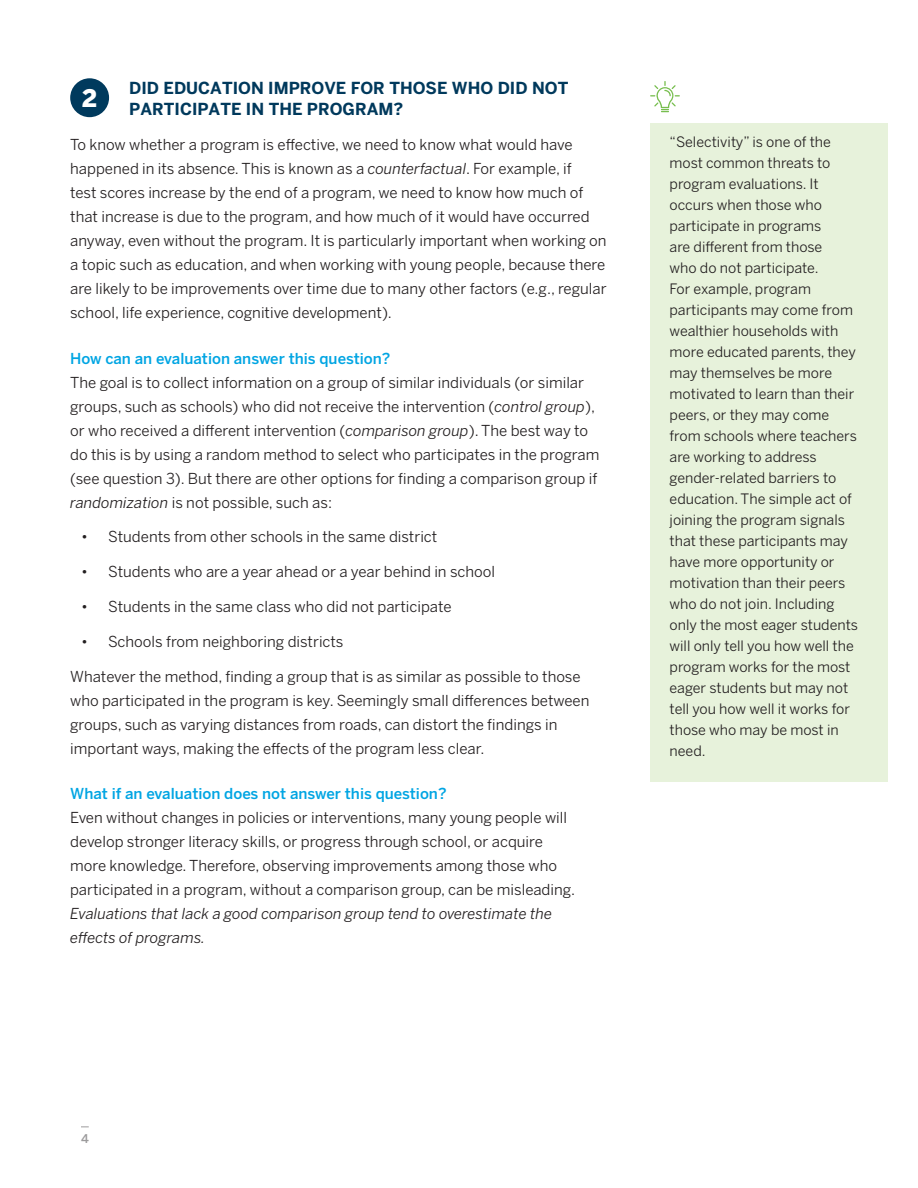
<style>
.page{position:relative;width:918px;height:1188px;background:#fff}
.page>*{position:absolute;margin:0;border:0;box-sizing:border-box;transform-origin:0 0}
.t1{font:900 24px "Benton Sans";color:#fff}
.Paragraph_Style_1{font:700 16.5px/21px "Benton Sans";color:#00395c}
.FIRST_PARA{font:15px/24px "Benton Sans";color:#231f20}
.Paragraph_Style_1-2{font:15px/24px "Benton Sans";color:#231f20}
.Paragraph_Style_1-3{font:14.25px/21px "Benton Sans";color:#231f20}
.t2{font:500 12px "Benton Sans";color:#9c9b9c}
.s1{font-style:italic}
.s2{font-weight:500;color:#00a5e3}
</style>
<div class="page">
<div style="left:650px;top:123px;width:238px;height:659px;background:#e7f2db"></div>
<div style="left:70px;top:78px;width:39px;height:39px;background:#003a5d;border-radius:50%"></div>
<svg style="left:650px;top:81px;width:30px;height:31px"></svg>
<p class="Paragraph_Style_1" style="left:129px;top:77px;width:441px">DID EDUCATION IMPROVE FOR THOSE WHO DID NOT<br>PARTICIPATE IN THE PROGRAM?</p>
<p class="FIRST_PARA" style="left:70px;top:132px;width:538px">To know whether a program is effective, we need to know what would have happened in its absence. This is known as a <span class="s1">counterfactual</span>. For example, if<br>test scores increase by the end of a program, we need to know how much of that increase is due to the program, and how much of it would have occurred anyway, even without the program. It is particularly important when working on a topic such as education, and when working with young people, because there are likely to be improvements over time due to many other factors (e.g., regular school, life experience, cognitive development).</p>
<p class="Paragraph_Style_1-2" style="left:70px;top:346px;width:531px"><span class="s2">How can an evaluation answer this question?<br></span>The goal is to collect information on a group of similar individuals (or similar groups, such as schools) who did not receive the intervention (<span class="s1">control group</span>), or who received a different intervention (<span class="s1">comparison group</span>). The best way to do this is by using a random method to select who participates in the program (see question 3). But there are other options for finding a comparison group if <span class="s1">randomization</span> is not possible, such as:</p>
<p class="FIRST_PARA" style="left:81px;top:525px;width:358px">• Students from other schools in the same district</p>
<p class="FIRST_PARA" style="left:81px;top:559px;width:416px">• Students who are a year ahead or a year behind in school</p>
<p class="FIRST_PARA" style="left:81px;top:594px;width:372px">• Students in the same class who did not participate</p>
<p class="FIRST_PARA" style="left:81px;top:629px;width:264px">• Schools from neighboring districts</p>
<p class="FIRST_PARA" style="left:70px;top:664px;width:521px">Whatever the method, finding a group that is as similar as possible to those who participated in the program is key. Seemingly small differences between groups, such as varying distances from roads, can distort the findings in important ways, making the effects of the program less clear.</p>
<p class="Paragraph_Style_1-2" style="left:70px;top:781px;width:507px"><span class="s2">What if an evaluation does not answer this question?<br></span>Even without changes in policies or interventions, many young people will develop stronger literacy skills, or progress through school, or acquire more knowledge. Therefore, observing improvements among those who participated in a program, without a comparison group, can be misleading.<br><span class="s1">Evaluations that lack a good comparison group tend to overestimate the effects of programs.</span></p>
<p class="t1" style="left:82px;top:84px;width:16px">2</p>
<p class="Paragraph_Style_1-3" style="left:670px;top:131px;width:190px">“Selectivity” is one of the most common threats to program evaluations. It occurs when those who participate in programs<br>are different from those<br>who do not participate.<br>For example, program participants may come from wealthier households with more educated parents, they may themselves be more motivated to learn than their peers, or they may come from schools where teachers are working to address gender-related barriers to education. The simple act of joining the program signals that these participants may have more opportunity or motivation than their peers who do not join. Including only the most eager students will only tell you how well the program works for the most eager students but may not tell you how well it works for those who may be most in need.</p>
<p class="t2" style="left:81px;top:1132px;width:9px">4</p>
</div>
